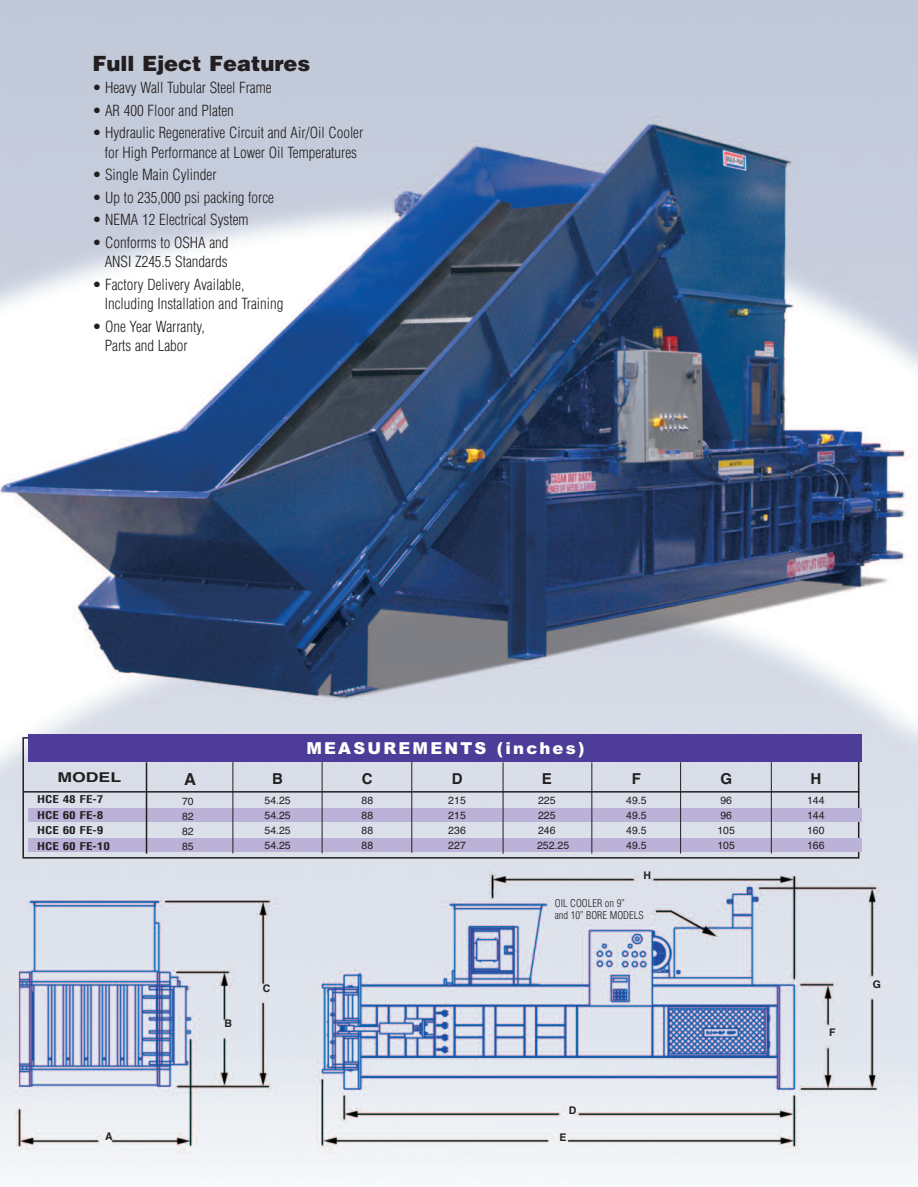
<style>
.page{position:relative;width:918px;height:1187px;background:#fff}
.page>*{position:absolute;margin:0;border:0;box-sizing:border-box;transform-origin:0 0}
.t1{font:900 21px "Helvetica";color:#231f20}
.t2{font:900 16.5px "Arial";letter-spacing:.135em;color:#fff}
.t3{font:700 16.5px "Helvetica";color:#231f20}
.t4{font:300 condensed 15px/19.5px "Helvetica";color:#231f20;text-align:center}
.t5{font:700 15px "Helvetica";color:#231f20}
.t6{font:700 13.5px "Helvetica";color:#231f20;scale:1.3 1}
.t7{font:10.5px/15px "Helvetica";color:#231f20;text-align:justify}
.t8{font:700 condensed 10.5px/15.5px "Helvetica";color:#231f20;scale:1.25 1}
.t9{font:300 condensed 10.5px/12.6px "Helvetica";color:#231f20}
.t10{font:700 10.5px "Helvetica";color:#231f20}
</style>
<div class="page">
<img style="left:0;top:0;width:918px;height:1179px">
<div style="left:22px;top:737px;width:837px;height:121px;border:2px solid #231f20"></div>
<div style="left:29px;top:734px;width:833px;height:28px;background:#4d3c98"></div>
<div style="left:29px;top:807px;width:833px;height:14px;background:#bab2d7"></div>
<div style="left:29px;top:838px;width:833px;height:14px;background:#bab2d7"></div>
<hr style="left:146px;top:762px;width:1px;height:91px;background:#231f20">
<hr style="left:233px;top:762px;width:1px;height:91px;background:#231f20">
<hr style="left:322px;top:762px;width:1px;height:91px;background:#231f20">
<hr style="left:412px;top:761px;width:1px;height:91px;background:#231f20">
<hr style="left:503px;top:762px;width:1px;height:91px;background:#231f20">
<hr style="left:592px;top:762px;width:1px;height:91px;background:#231f20">
<hr style="left:680px;top:762px;width:1px;height:91px;background:#231f20">
<hr style="left:771px;top:762px;width:1px;height:91px;background:#231f20">
<hr style="left:24px;top:791px;width:835px;height:1px;background:#231f20">
<h1 class="t1" style="left:92px;top:51px;width:219px">Full Eject Features</h1>
<p class="t4" style="left:92px;top:78px;width:181px">• Heavy Wall Tubular Steel Frame</p>
<p class="t4" style="left:92px;top:101px;width:143px">• AR 400 Floor and Platen</p>
<p class="t4" style="left:92px;top:123px;width:272px">• Hydraulic Regenerative Circuit and Air/Oil Cooler for High Performance at Lower Oil Temperatures</p>
<p class="t4" style="left:92px;top:165px;width:126px">• Single Main Cylinder</p>
<p class="t4" style="left:92px;top:188px;width:183px">• Up to 235,000 psi packing force</p>
<p class="t4" style="left:92px;top:210px;width:158px">• NEMA 12 Electrical System</p>
<p class="t4" style="left:92px;top:233px;width:138px;text-align:right">• Conforms to OSHA and<br>ANSI Z245.5 Standards</p>
<p class="t4" style="left:105px;top:275px;width:180px;text-align:left;text-indent:-12px">• Factory Delivery Available,<br>Including Installation and Training</p>
<p class="t4" style="left:92px;top:317px;width:114px">• One Year Warranty,<br>Parts and Labor</p>
<p class="t6" style="left:58px;top:769px;width:50px">MODEL</p>
<p class="t8" style="left:37px;top:791px;width:60px">HCE 48 FE-7<br>HCE 60 FE-8<br>HCE 60 FE-9<br>HCE 60 FE-10</p>
<p class="t10" style="left:105px;top:1130px;width:9px">A</p>
<p class="t3" style="left:184px;top:769px;width:13px">A</p>
<p class="t7" style="left:182px;top:794px;width:13px">70<br>82<br>82<br>85</p>
<p class="t10" style="left:225px;top:1017px;width:9px">B</p>
<p class="t5" style="left:272px;top:769px;width:12px">B</p>
<p class="t7" style="left:265px;top:793px;width:28px">54.25<br>54.25<br>54.25<br>54.25</p>
<p class="t2" style="left:306px;top:738px;width:280px">MEASUREMENTS (inches)</p>
<p class="t5" style="left:362px;top:769px;width:12px">C</p>
<p class="t7" style="left:362px;top:793px;width:13px">88<br>88<br>88<br>88</p>
<p class="t5" style="left:452px;top:769px;width:12px">D</p>
<p class="t7" style="left:448px;top:793px;width:19px">215<br>215<br>236<br>227</p>
<p class="t5" style="left:542px;top:769px;width:12px">E</p>
<p class="t7" style="left:537px;top:793px;width:34px;text-align:left">225<br>225<br>246<br>252.25</p>
<p class="t5" style="left:632px;top:769px;width:11px">F</p>
<p class="t7" style="left:626px;top:793px;width:22px">49.5<br>49.5<br>49.5<br>49.5</p>
<p class="t10" style="left:643px;top:869px;width:9px">H</p>
<p class="t9" style="left:555px;top:896px;width:90px">OIL COOLER on 9”<br>and 10” BORE MODELS</p>
<p class="t10" style="left:263px;top:982px;width:9px">C</p>
<p class="t10" style="left:569px;top:1103px;width:9px">D</p>
<p class="t10" style="left:559px;top:1131px;width:9px">E</p>
<p class="t5" style="left:720px;top:769px;width:13px">G</p>
<p class="t7" style="left:717px;top:793px;width:19px;text-align:left">96<br>96<br>105<br>105</p>
<p class="t5" style="left:810px;top:769px;width:12px">H</p>
<p class="t7" style="left:807px;top:793px;width:19px">144<br>144<br>160<br>166</p>
<p class="t10" style="left:829px;top:1026px;width:8px">F</p>
<p class="t10" style="left:873px;top:978px;width:10px">G</p>
</div>
